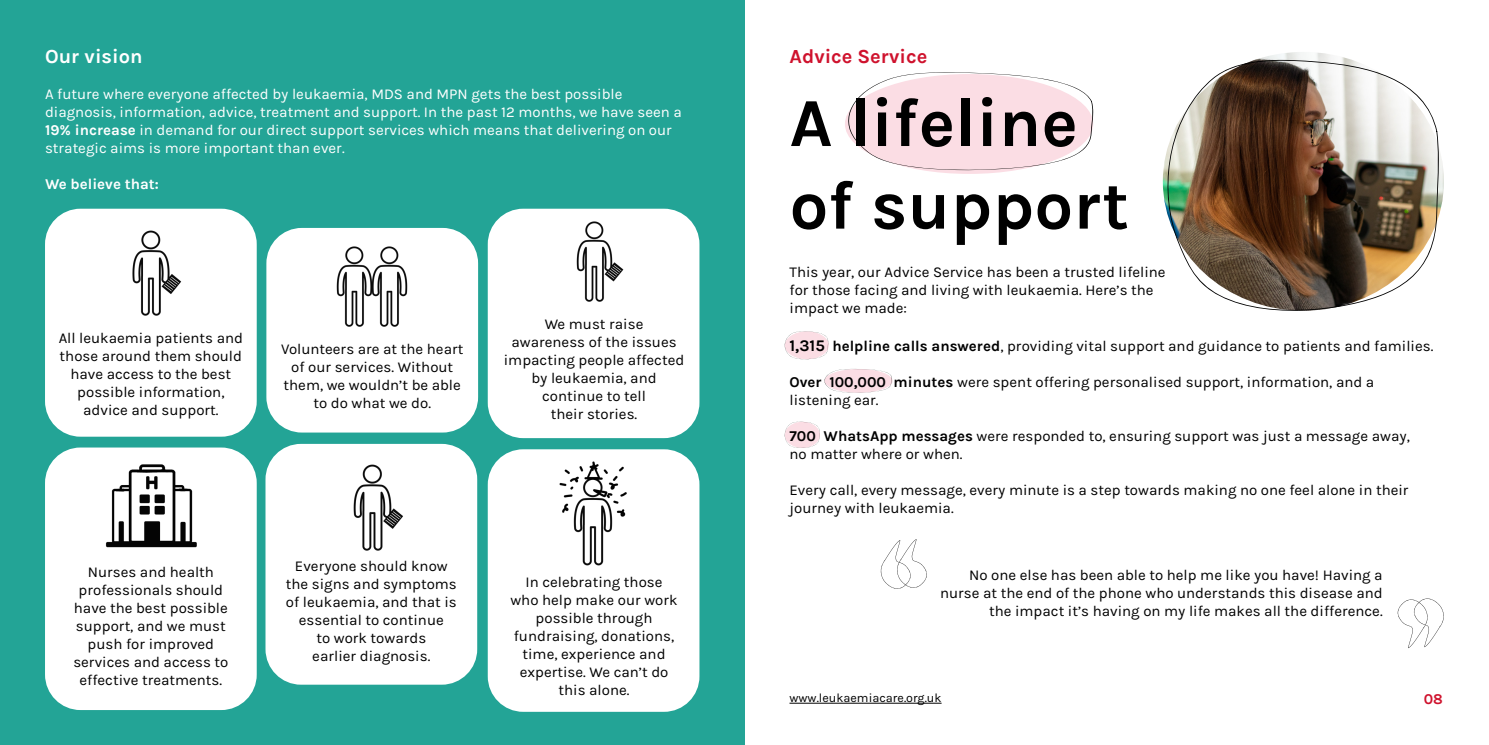
<style>
.page{position:relative;width:1489px;height:745px;background:#fff}
.page>*{position:absolute;margin:0;border:0;box-sizing:border-box;transform-origin:0 0}
.t1{font:700 68.75px/82.5px "Karla";color:#000}
.t2{font:700 20px "Karla";color:#cf122d}
.t3{font:700 20px "Karla";color:#fff}
.t4{font:15px/18px "Karla";color:#000;text-align:center}
.t5{font:15px/18px "Karla";color:#fff}
.t6{font:700 15px "Karla";color:#fff}
.t7{font:700 15px "Karla";color:#cf122d}
.t8{font:12.5px "Karla";color:#000}
.s1{font-weight:700}
.s2{font-weight:700;font-size:16.25px}
</style>
<div class="page">
<hr style="left:789px;top:702px;width:152px;height:1px;background:#000">
<div style="left:0;top:0;width:744px;height:744px;background:#23a496"></div>
<div style="left:45px;top:208px;width:212px;height:228px;background:#fff;border-radius:35px"></div>
<svg style="left:784px;top:421px;width:35px;height:26px"></svg>
<svg style="left:784px;top:331px;width:44px;height:28px"></svg>
<svg style="left:847px;top:72px;width:246px;height:98px"></svg>
<div style="left:824px;top:369px;width:68px;height:23px;background:#c4adb2;border-radius:50%"></div>
<svg style="left:824px;top:368px;width:67px;height:24px"></svg>
<svg style="left:1397px;top:598px;width:46px;height:49px"></svg>
<svg style="left:880px;top:539px;width:47px;height:49px"></svg>
<div style="left:265px;top:443px;width:212px;height:241px;background:#fff;border-radius:35px"></div>
<div style="left:266px;top:228px;width:212px;height:204px;background:#fff;border-radius:35px"></div>
<div style="left:487px;top:208px;width:212px;height:230px;background:#fff;border-radius:35px"></div>
<div style="left:45px;top:447px;width:212px;height:262px;background:#fff;border-radius:35px"></div>
<div style="left:487px;top:449px;width:212px;height:262px;background:#fff;border-radius:35px"></div>
<img style="left:1162px;top:52px;width:281px;height:166px">
<img style="left:1166px;top:59px;width:272px;height:252px">
<img style="left:336px;top:246px;width:21px;height:81px">
<img style="left:357px;top:246px;width:51px;height:81px">
<img style="left:105px;top:464px;width:91px;height:84px">
<img style="left:132px;top:230px;width:50px;height:86px">
<img style="left:353px;top:464px;width:50px;height:86px">
<img style="left:576px;top:221px;width:48px;height:81px">
<img style="left:559px;top:461px;width:68px;height:105px">
<h2 class="t3" style="left:45px;top:44px;width:99px">Our vision</h2>
<p class="t5" style="left:45px;top:85px;width:638px">A future where everyone affected by leukaemia, MDS and MPN gets the best possible diagnosis, information, advice, treatment and support. In the past 12 months, we have seen a <span class="s1">19% increase</span> in demand for our direct support services which means that delivering on our strategic aims is more important than ever.</p>
<p class="t6" style="left:45px;top:175px;width:115px">We believe that:</p>
<p class="t4" style="left:59px;top:329px;width:186px">All leukaemia patients and those around them should have access to the best possible information, advice and support.</p>
<p class="t4" style="left:281px;top:339px;width:184px">Volunteers are at the heart of our services. Without them, we wouldn’t be able to do what we do.</p>
<p class="t4" style="left:504px;top:315px;width:182px">We must raise<br>awareness of the issues impacting people affected by leukaemia, and continue to tell<br>their stories.</p>
<p class="t4" style="left:73px;top:563px;width:156px">Nurses and health professionals should have the best possible support, and we must push for improved services and access to effective treatments.</p>
<p class="t4" style="left:286px;top:556px;width:172px">Everyone should know the signs and symptoms of leukaemia, and that is essential to continue<br>to work towards<br>earlier diagnosis.</p>
<p class="t4" style="left:510px;top:572px;width:169px">In celebrating those who help make our work possible through fundraising, donations, time, experience and expertise. We can’t do this alone.</p>
<h2 class="t2" style="left:789px;top:45px;width:139px">Advice Service</h2>
<h1 class="t1" style="left:789px;top:82px;width:341px">A lifeline of support</h1>
<p class="t4" style="left:789px;top:263px;width:377px;text-align:left">This year, our Advice Service has been a trusted lifeline for those facing and living with leukaemia. Here’s the impact we made:</p>
<p class="t4" style="left:789px;top:337px;width:645px"><span class="s2">1,315</span> <span class="s1">helpline calls answered</span>, providing vital support and guidance to patients and families.</p>
<p class="t4" style="left:789px;top:373px;width:586px;text-align:left"><span class="s1">Over 100,000 minutes</span> were spent offering personalised support, information, and a listening ear.</p>
<p class="t4" style="left:789px;top:427px;width:621px;text-align:left"><span class="s1">700 WhatsApp messages</span> were responded to, ensuring support was just a message away, no matter where or when.</p>
<p class="t4" style="left:789px;top:481px;width:620px;text-align:left">Every call, every message, every minute is a step towards making no one feel alone in their journey with leukaemia.</p>
<p class="t4" style="left:940px;top:565px;width:444px;text-align:right">No one else has been able to help me like you have! Having a nurse at the end of the phone who understands this disease and the impact it’s having on my life makes all the difference.</p>
<p class="t8" style="left:789px;top:690px;width:153px">www.leukaemiacare.org.uk</p>
<p class="t7" style="left:1423px;top:690px;width:21px">08</p>
</div>
